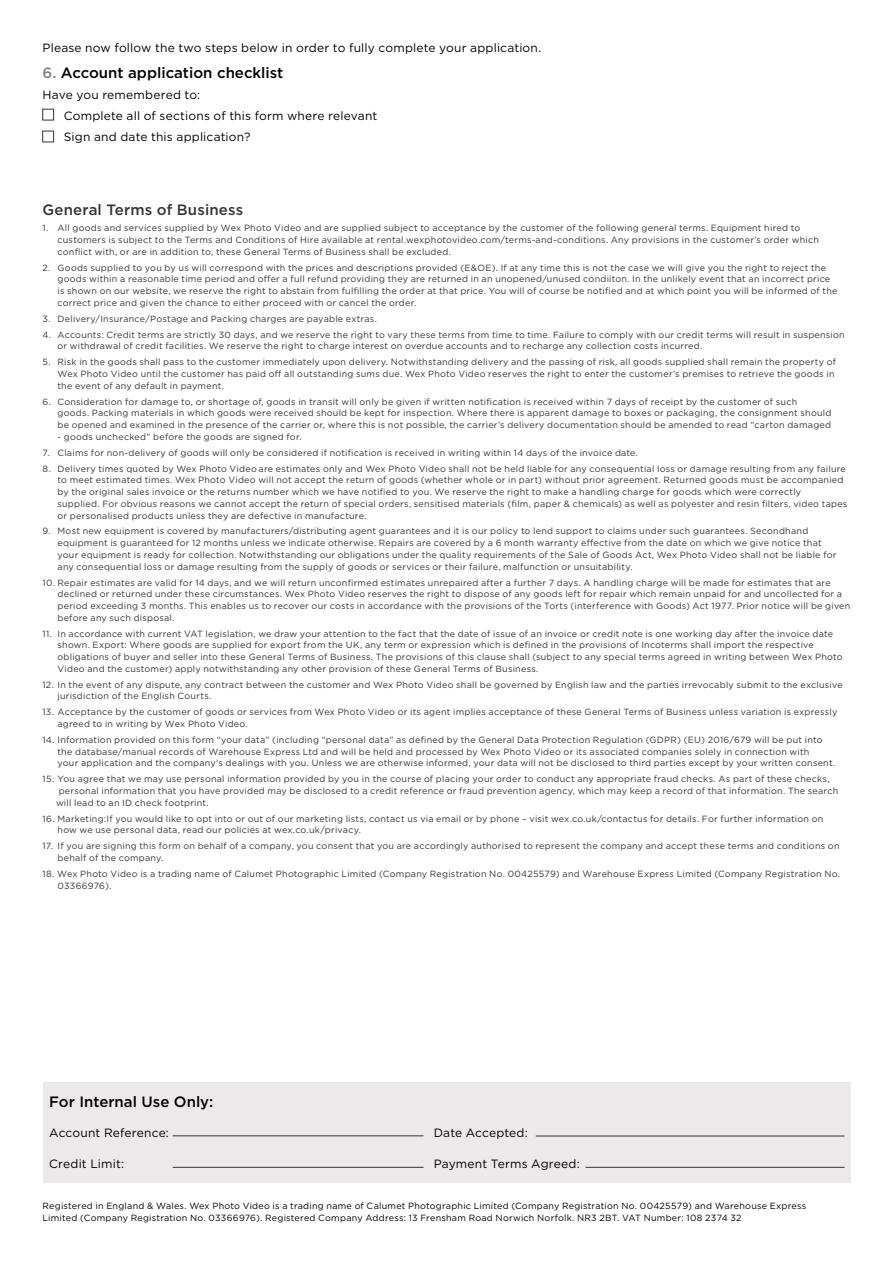
<style>
.page{position:relative;width:893px;height:1263px;background:#fff}
.page>*{position:absolute;margin:0;border:0;box-sizing:border-box;transform-origin:0 0}
.t1{font:500 15px "Gotham";color:#000}
.t2{font:500 15px "Gotham";letter-spacing:.01em;color:#363535}
.t3{font:12px/21px "Gotham";letter-spacing:.015em;color:#000}
.t4{font:9px/11.7px "Gotham";letter-spacing:.025em;color:#363535}
.t5{font:9px/12px "Gotham";letter-spacing:.025em;color:#000}
.s1{color:#84807f}
</style>
<div class="page">
<div style="left:43px;top:1083px;width:808px;height:100px;background:#ebe9e9"></div>
<hr style="left:173px;top:1135px;width:250px;height:1px;background:#363535">
<hr style="left:173px;top:1167px;width:250px;height:1px;background:#363535">
<hr style="left:536px;top:1136px;width:308px;height:1px;background:#363535">
<hr style="left:585px;top:1167px;width:259px;height:1px;background:#363535">
<div style="left:43px;top:109px;width:11px;height:11px;border:1px solid #363535"></div>
<div style="left:43px;top:131px;width:11px;height:11px;border:1px solid #363535"></div>
<h2 class="t3" style="left:43px;top:37px;width:500px">Please now follow the two steps below in order to fully complete your application.</h2>
<h1 class="t1" style="left:43px;top:63px;width:242px"><span class="s1">6.</span> Account application checklist</h1>
<h2 class="t3" style="left:64px;top:84px;width:315px;text-indent:-21px">Have you remembered to:<br>Complete all of sections of this form where relevant<br>Sign and date this application?</h2>
<h1 class="t2" style="left:43px;top:200px;width:202px">General Terms of Business</h1>
<p class="t4" style="left:58px;top:222px;width:763px;text-indent:-15px">1. All goods and services supplied by Wex Photo Video and are supplied subject to acceptance by the customer of the following general terms. Equipment hired to customers is subject to the Terms and Conditions of Hire available at rental.wexphotovideo.com/terms-and-conditions. Any provisions in the customer’s order which conflict with, or are in addition to, these General Terms of Business shall be excluded.</p>
<p class="t4" style="left:58px;top:261px;width:781px;text-indent:-15px">2. Goods supplied to you by us will correspond with the prices and descriptions provided (E&amp;OE). If at any time this is not the case we will give you the right to reject the goods within a reasonable time period and offer a full refund providing they are returned in an unopened/unused condiiton. In the unlikely event that an incorrect price is shown on our website, we reserve the right to abstain from fulfilling the order at that price. You will of course be notified and at which point you will be informed of the correct price and given the chance to either proceed with or cancel the order.</p>
<p class="t4" style="left:43px;top:312px;width:336px">3. Delivery/Insurance/Postage and Packing charges are payable extras.</p>
<p class="t4" style="left:58px;top:328px;width:789px;text-indent:-15px">4. Accounts: Credit terms are strictly 30 days, and we reserve the right to vary these terms from time to time. Failure to comply with our credit terms will result in suspension or withdrawal of credit facilities. We reserve the right to charge interest on overdue accounts and to recharge any collection costs incurred.</p>
<p class="t4" style="left:58px;top:356px;width:780px;text-indent:-15px">5. Risk in the goods shall pass to the customer immediately upon delivery. Notwithstanding delivery and the passing of risk, all goods supplied shall remain the property of<br>Wex Photo Video until the customer has paid off all outstanding sums due. Wex Photo Video reserves the right to enter the customer’s premises to retrieve the goods in the event of any default in payment.</p>
<p class="t4" style="left:58px;top:395px;width:775px;text-indent:-15px">6. Consideration for damage to, or shortage of, goods in transit will only be given if written notification is received within 7 days of receipt by the customer of such<br>goods. Packing materials in which goods were received should be kept for inspection. Where there is apparent damage to boxes or packaging, the consignment should be opened and examined in the presence of the carrier or, where this is not possible, the carrier’s delivery documentation should be amended to read “carton damaged</p>
<p class="t4" style="left:58px;top:431px;width:246px">- goods unchecked” before the goods are signed for.</p>
<p class="t4" style="left:43px;top:446px;width:597px">7. Claims for non-delivery of goods will only be considered if notification is received in writing within 14 days of the invoice date.</p>
<p class="t4" style="left:58px;top:462px;width:791px;text-indent:-15px">8. Delivery times quoted by Wex Photo Video are estimates only and Wex Photo Video shall not be held liable for any consequential loss or damage resulting from any failure to meet estimated times. Wex Photo Video will not accept the return of goods (whether whole or in part) without prior agreement. Returned goods must be accompanied by the original sales invoice or the returns number which we have notified to you. We reserve the right to make a handling charge for goods which were correctly<br>supplied. For obvious reasons we cannot accept the return of special orders, sensitised materials (film, paper &amp; chemicals) as well as polyester and resin filters, video tapes or personalised products unless they are defective in manufacture.</p>
<p class="t4" style="left:58px;top:525px;width:780px;text-indent:-15px">9. Most new equipment is covered by manufacturers/distributing agent guarantees and it is our policy to lend support to claims under such guarantees. Secondhand equipment is guaranteed for 12 months unless we indicate otherwise. Repairs are covered by a 6 month warranty effective from the date on which we give notice that your equipment is ready for collection. Notwithstanding our obligations under the quality requirements of the Sale of Goods Act, Wex Photo Video shall not be liable for any consequential loss or damage resulting from the supply of goods or services or their failure, malfunction or unsuitability.</p>
<p class="t4" style="left:58px;top:576px;width:794px;text-indent:-15px">10. Repair estimates are valid for 14 days, and we will return unconfirmed estimates unrepaired after a further 7 days. A handling charge will be made for estimates that are declined or returned under these circumstances. Wex Photo Video reserves the right to dispose of any goods left for repair which remain unpaid for and uncollected for a period exceeding 3 months. This enables us to recover our costs in accordance with the provisions of the Torts (interference with Goods) Act 1977. Prior notice will be given before any such disposal.</p>
<p class="t4" style="left:58px;top:627px;width:787px;text-indent:-15px">11. In accordance with current VAT legislation, we draw your attention to the fact that the date of issue of an invoice or credit note is one working day after the invoice date shown. Export: Where goods are supplied for export from the UK, any term or expression which is defined in the provisions of Incoterms shall import the respective obligations of buyer and seller into these General Terms of Business. The provisions of this clause shall (subject to any special terms agreed in writing between Wex Photo Video and the customer) apply notwithstanding any other provision of these General Terms of Business.</p>
<p class="t4" style="left:58px;top:678px;width:787px;text-indent:-15px">12. In the event of any dispute, any contract between the customer and Wex Photo Video shall be governed by English law and the parties irrevocably submit to the exclusive jurisdiction of the English Courts.</p>
<p class="t4" style="left:58px;top:706px;width:781px;text-indent:-15px">13. Acceptance by the customer of goods or services from Wex Photo Video or its agent implies acceptance of these General Terms of Business unless variation is expressly agreed to in writing by Wex Photo Video.</p>
<p class="t4" style="left:58px;top:734px;width:779px;text-indent:-15px">14. Information provided on this form “your data” (including “personal data” as defined by the General Data Protection Regulation (GDPR) (EU) 2016/679 will be put into the database/manual records of Warehouse Express Ltd and will be held and processed by Wex Photo Video or its associated companies solely in connection with<br>your application and the company’s dealings with you. Unless we are otherwise informed, your data will not be disclosed to third parties except by your written consent.</p>
<p class="t4" style="left:56px;top:773px;width:784px;text-indent:-14px">15. You agree that we may use personal information provided by you in the course of placing your order to conduct any appropriate fraud checks. As part of these checks, personal information that you have provided may be disclosed to a credit reference or fraud prevention agency, which may keep a record of that information. The search will lead to an ID check footprint.</p>
<p class="t4" style="left:58px;top:812px;width:767px;text-indent:-15px">16. Marketing:If you would like to opt into or out of our marketing lists, contact us via email or by phone – visit wex.co.uk/contactus for details. For further information on how we use personal data, read our policies at wex.co.uk/privacy.</p>
<p class="t4" style="left:58px;top:840px;width:783px;text-indent:-15px">17. If you are signing this form on behalf of a company, you consent that you are accordingly authorised to represent the company and accept these terms and conditions on behalf of the company.</p>
<p class="t4" style="left:58px;top:868px;width:784px;text-indent:-15px">18. Wex Photo Video is a trading name of Calumet Photographic Limited (Company Registration No. 00425579) and Warehouse Express Limited (Company Registration No.<br>03366976).</p>
<h1 class="t1" style="left:49px;top:1091px;width:166px">For Internal Use Only:</h1>
<h2 class="t3" style="left:49px;top:1122px;width:121px">Account Reference:</h2>
<h2 class="t3" style="left:49px;top:1153px;width:76px">Credit Limit:</h2>
<h2 class="t3" style="left:434px;top:1122px;width:96px">Date Accepted:</h2>
<h2 class="t3" style="left:434px;top:1153px;width:147px">Payment Terms Agreed:</h2>
<p class="t5" style="left:43px;top:1200px;width:765px">Registered in England &amp; Wales. Wex Photo Video is a trading name of Calumet Photographic Limited (Company Registration No. 00425579) and Warehouse Express<br>Limited (Company Registration No. 03366976). Registered Company Address: 13 Frensham Road Norwich Norfolk. NR3 2BT. VAT Number: 108 2374 32</p>
</div>
